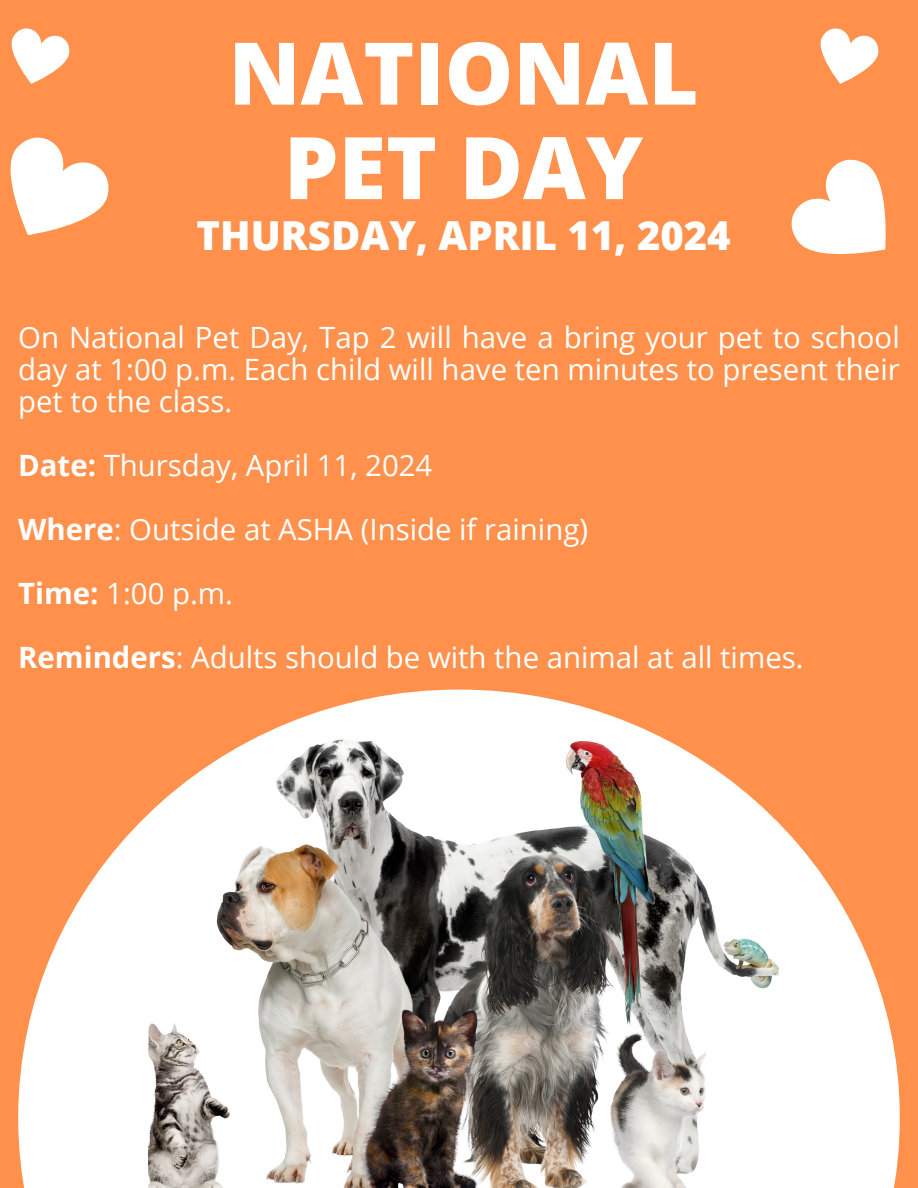
<style>
.page{position:relative;width:918px;height:1188px;background:#ff914d}
.page>*{position:absolute;margin:0;border:0;box-sizing:border-box;transform-origin:0 0}
.t1{font:800 86.4px/94.5px "Open Sans";color:#fff;text-align:center}
.t2{font:800 39.9px "Open Sans";color:#fff}
.t3{font:29.4px/32.1px "Open Sans";color:#fff;text-align:justify}
.s1{font-weight:700}
</style>
<div class="page">
<svg style="left:18px;top:690px;width:881px;height:498px;fill:#fff"></svg>
<img style="left:149px;top:740px;width:630px;height:448px">
<svg style="left:10px;top:137px;width:99px;height:98px"></svg>
<svg style="left:791px;top:159px;width:95px;height:96px"></svg>
<svg style="left:11px;top:28px;width:59px;height:56px"></svg>
<svg style="left:820px;top:28px;width:59px;height:56px"></svg>
<h1 class="t1" style="left:228px;top:24px;width:472px">NATIONAL<br>PET DAY</h1>
<h1 class="t2" style="left:196px;top:207px;width:536px">THURSDAY, APRIL 11, 2024</h1>
<p class="t3" style="left:18px;top:320px;width:883px">On National Pet Day, Tap 2 will have a bring your pet to school day at 1:00 p.m. Each child will have ten minutes to present their pet to the class.</p>
<p class="t3" style="left:18px;top:448px;width:416px"><span class="s1">Date:</span> Thursday, April 11, 2024</p>
<p class="t3" style="left:18px;top:513px;width:571px"><span class="s1">Where</span>: Outside at ASHA (Inside if raining)</p>
<p class="t3" style="left:18px;top:577px;width:216px"><span class="s1">Time:</span> 1:00 p.m.</p>
<p class="t3" style="left:18px;top:641px;width:787px"><span class="s1">Reminders</span>: Adults should be with the animal at all times.</p>
</div>
